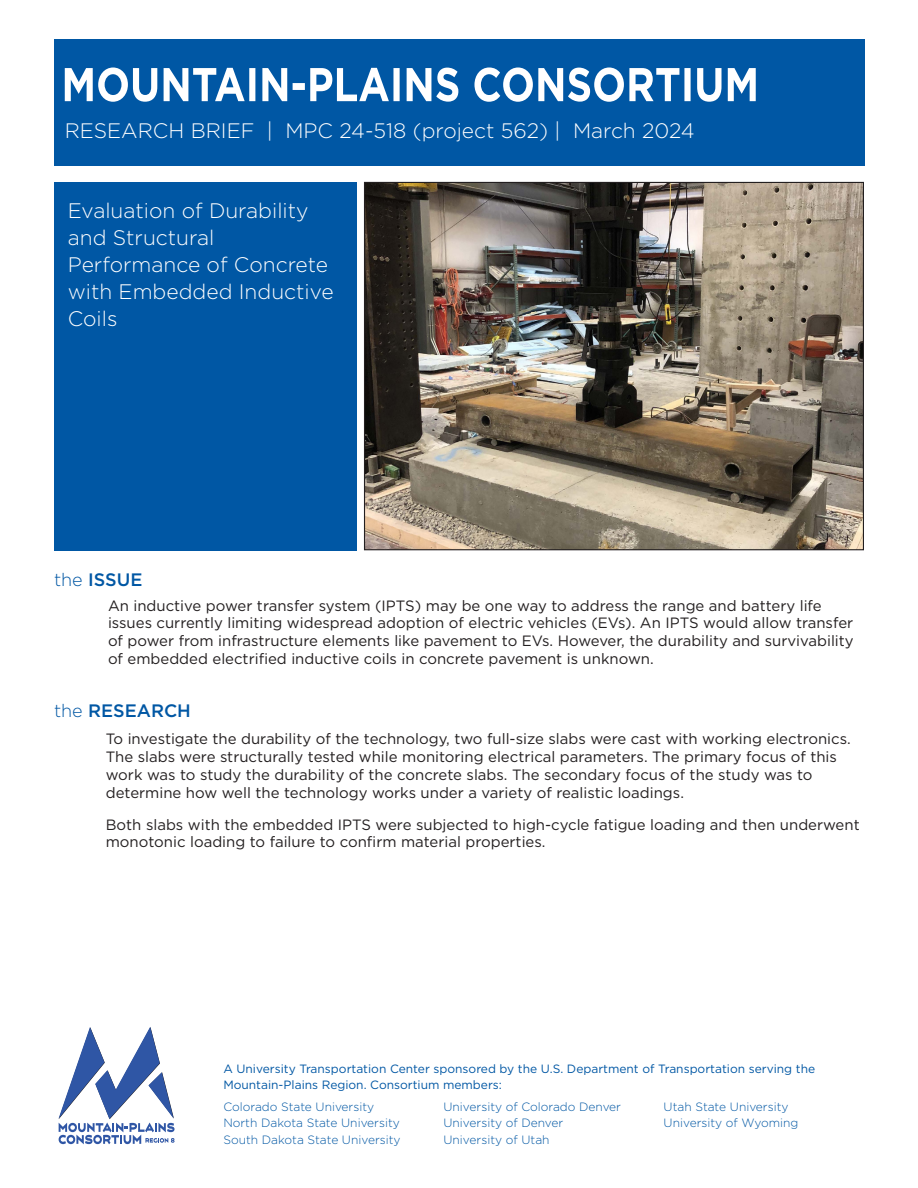
<style>
.page{position:relative;width:918px;height:1188px;background:#fff}
.page>*{position:absolute;margin:0;border:0;box-sizing:border-box;transform-origin:0 0}
.t1{font:300 21px/27px "Gotham";color:#fff}
.t2{font:300 20.85px "Gotham";color:#fff}
.t3{font:500 18px "Gotham";color:#0057a4}
.t4{font:15px/18px "Gotham";color:#231f20}
.t5{font:300 12px/16.5px "Gotham";color:#0057a4}
.t6{font:12px/16.5px "Gotham";color:#0057a4}
.s1{font-weight:300}
</style>
<div class="page">
<div style="left:54px;top:182px;width:303px;height:368px;background:#0057a4"></div>
<img style="left:366px;top:184px;width:496px;height:364px">
<div style="left:54px;top:39px;width:810px;height:127px;background:#0057a4"></div>
<svg style="left:65px;top:67px;width:691px;height:35px"></svg>
<svg style="left:58px;top:1027px;width:117px;height:117px"></svg>
<h2 class="t2" style="left:65px;top:117px;width:631px">RESEARCH BRIEF | MPC 24-518 (project 562) | March 2024</h2>
<h1 class="t1" style="left:68px;top:196px;width:267px">Evaluation of Durability and Structural<br>Performance of Concrete with Embedded Inductive<br>Coils</h1>
<p class="t3" style="left:54px;top:568px;width:90px"><span class="s1">the</span> ISSUE</p>
<p class="t4" style="left:108px;top:596px;width:747px">An inductive power transfer system (IPTS) may be one way to address the range and battery life issues currently limiting widespread adoption of electric vehicles (EVs). An IPTS would allow transfer of power from infrastructure elements like pavement to EVs. However, the durability and survivability of embedded electrified inductive coils in concrete pavement is unknown.</p>
<p class="t3" style="left:54px;top:698px;width:138px"><span class="s1">the</span> RESEARCH</p>
<p class="t4" style="left:106px;top:730px;width:747px">To investigate the durability of the technology, two full-size slabs were cast with working electronics.<br>The slabs were structurally tested while monitoring electrical parameters. The primary focus of this work was to study the durability of the concrete slabs. The secondary focus of the study was to determine how well the technology works under a variety of realistic loadings.</p>
<p class="t4" style="left:106px;top:815px;width:755px">Both slabs with the embedded IPTS were subjected to high-cycle fatigue loading and then underwent monotonic loading to failure to confirm material properties.</p>
<p class="t6" style="left:223px;top:1060px;width:593px">A University Transportation Center sponsored by the U.S. Department of Transportation serving the<br>Mountain-Plains Region. Consortium members:</p>
<p class="t5" style="left:223px;top:1098px;width:179px">Colorado State University<br>North Dakota State University<br>South Dakota State University</p>
<p class="t5" style="left:444px;top:1098px;width:179px">University of Colorado Denver<br>University of Denver<br>University of Utah</p>
<p class="t5" style="left:664px;top:1098px;width:136px">Utah State University<br>University of Wyoming</p>
</div>
